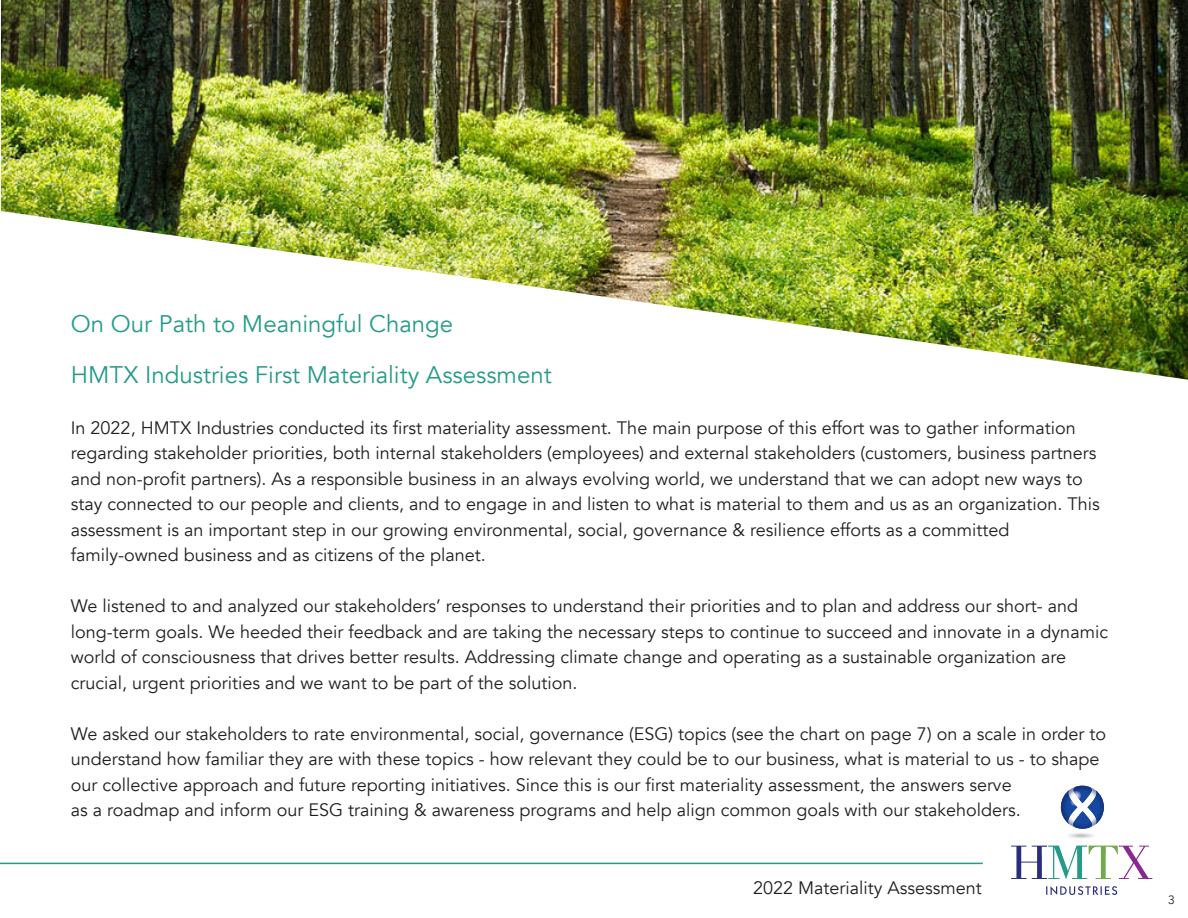
<style>
.page{position:relative;width:1188px;height:918px;background:#fff}
.page>*{position:absolute;margin:0;border:0;box-sizing:border-box;transform-origin:0 0}
.t1{font:24px "Avenir";color:#269b8a}
.t2{font:18px/25.5px "Avenir";color:#231f20}
.t3{font:12px "Avenir";color:#231f20}
</style>
<div class="page">
<img style="left:1px;top:0;width:1187px;height:380px">
<hr style="left:0;top:863px;width:983px;height:1px;background:#269b8a">
<svg style="left:1046px;top:886px;width:71px;height:9px"></svg>
<img style="left:1042px;top:833px;width:78px;height:13px">
<svg style="left:1011px;top:846px;width:141px;height:33px"></svg>
<svg style="left:1061px;top:786px;width:43px;height:43px"></svg>
<p class="t1" style="left:71px;top:309px;width:384px">On Our Path to Meaningful Change</p>
<p class="t1" style="left:71px;top:360px;width:482px">HMTX Industries First Materiality Assessment</p>
<p class="t2" style="left:71px;top:415px;width:1007px">In 2022, HMTX Industries conducted its first materiality assessment. The main purpose of this effort was to gather information</p>
<p class="t2" style="left:71px;top:441px;width:1031px">regarding stakeholder priorities, both internal stakeholders (employees) and external stakeholders (customers, business partners and non-profit partners). As a responsible business in an always evolving world, we understand that we can adopt new ways to stay connected to our people and clients, and to engage in and listen to what is material to them and us as an organization. This assessment is an important step in our growing environmental, social, governance &amp; resilience efforts as a committed</p>
<p class="t2" style="left:71px;top:543px;width:417px">family-owned business and as citizens of the planet.</p>
<p class="t2" style="left:71px;top:594px;width:1039px">We listened to and analyzed our stakeholders’ responses to understand their priorities and to plan and address our short- and long-term goals. We heeded their feedback and are taking the necessary steps to continue to succeed and innovate in a dynamic world of consciousness that drives better results. Addressing climate change and operating as a sustainable organization are</p>
<p class="t2" style="left:71px;top:670px;width:508px">crucial, urgent priorities and we want to be part of the solution.</p>
<p class="t2" style="left:71px;top:721px;width:1037px">We asked our stakeholders to rate environmental, social, governance (ESG) topics (see the chart on page 7) on a scale in order to</p>
<p class="t2" style="left:71px;top:747px;width:1030px">understand how familiar they are with these topics - how relevant they could be to our business, what is material to us - to shape our collective approach and future reporting initiatives. Since this is our first materiality assessment, the answers serve</p>
<p class="t2" style="left:71px;top:798px;width:952px">as a roadmap and inform our ESG training &amp; awareness programs and help align common goals with our stakeholders.</p>
<p class="t2" style="left:753px;top:876px;width:230px">2022 Materiality Assessment</p>
<p class="t3" style="left:1168px;top:892px;width:8px">3</p>
</div>
